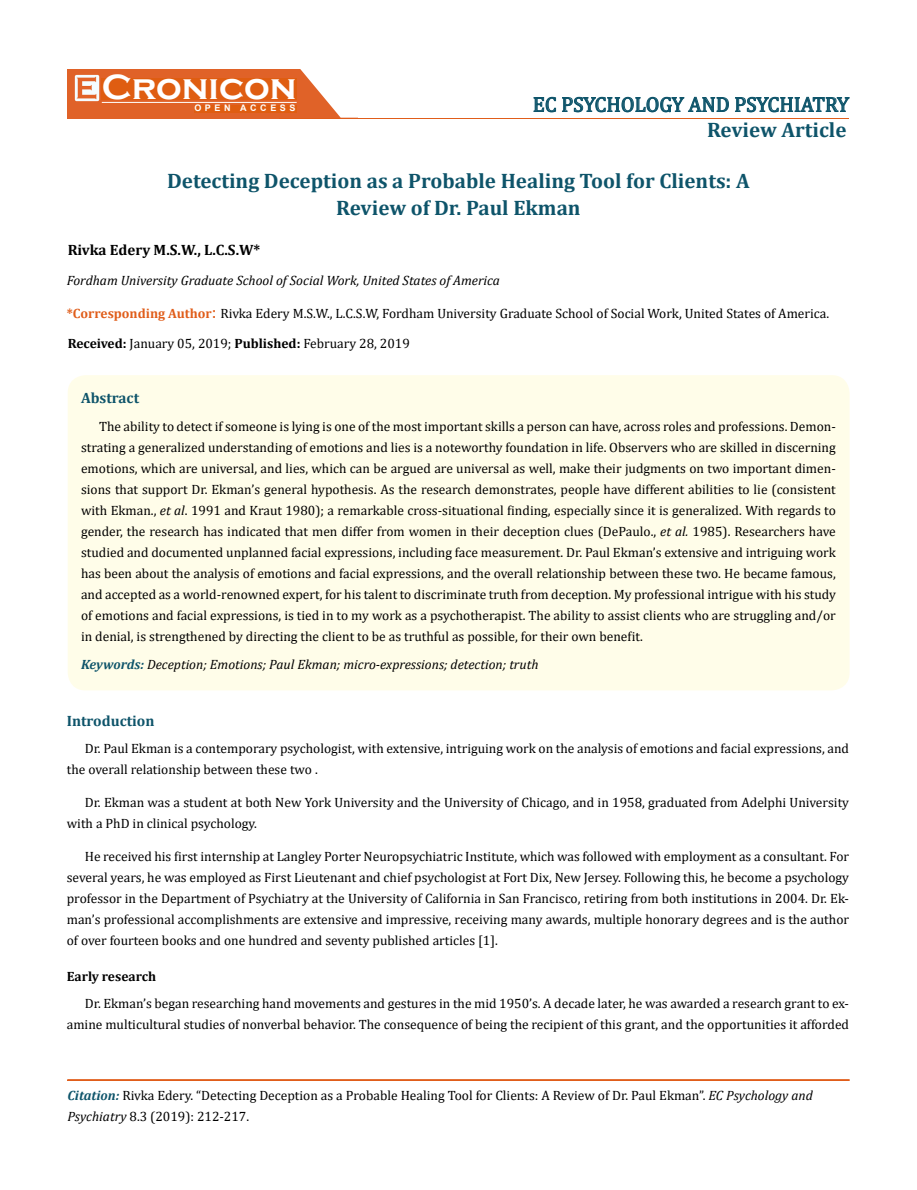
<style>
.page{position:relative;width:917px;height:1190px;background:#fff}
.page>*{position:absolute;margin:0;border:0;box-sizing:border-box;transform-origin:0 0}
.t1{font:700 36px "Copperplate Gothic";color:#fff}
.t2{font:700 21px/27px "Cambria";color:#0e546a;text-align:center}
.t3{font:21px "Cambria";color:#0e546a}
.t4{font:700 15px "Cambria";color:#000}
.t5{font:700 15px "Cambria";color:#0e546a}
.t6{font:13.5px/21px "Cambria";color:#000}
.t7{font:italic 13.5px "Cambria";color:#000}
.t8{font:700 13.5px "Cambria";color:#000}
.t9{font:700 9px "Arial";letter-spacing:.4em;color:#fff}
.s1{font-weight:700;color:#e05d1a}
.s2{font-size:18px;color:#e05d1a}
.s3{font-weight:700}
.s4{font-style:italic}
.s5{font-weight:700;color:#0e546a}
.s6{font-weight:700;font-style:italic;color:#0e546a}
</style>
<div class="page">
<div style="left:67px;top:70px;width:290px;height:49px;background:#e06228"></div>
<svg style="left:300px;top:69px;width:58px;height:49px"></svg>
<img style="left:75px;top:75px;width:24px;height:26px">
<div style="left:102px;top:79px;width:195px;height:21px;background:#df5d11"></div>
<div style="left:194px;top:105px;width:103px;height:7px;background:#df5d11"></div>
<svg style="left:533px;top:97px;width:23px;height:15px"></svg>
<svg style="left:562px;top:97px;width:287px;height:15px"></svg>
<hr style="left:102px;top:102px;width:194px;height:1px;background:#fff">
<hr style="left:279px;top:118px;width:569px;height:1px;background:#e05d1a">
<hr style="left:67px;top:1080px;width:782px;height:1px;background:#e05d1a">
<div style="left:67px;top:1079px;width:782px;height:1px;border:1px solid #e05d1a"></div>
<div style="left:68px;top:375px;width:781px;height:315px;background:#fffde9;border-radius:18px"></div>
<h1 class="t1" style="left:102px;top:68px;width:196px">Cronicon</h1>
<p class="t9" style="left:194px;top:102px;width:103px">OPEN ACCESS</p>
<h2 class="t3" style="left:532px;top:92px;width:318px">EC PSYCHOLOGY AND PSYCHIATRY</h2>
<h2 class="t2" style="left:707px;top:116px;width:141px">Review Article</h2>
<h2 class="t2" style="left:167px;top:166px;width:584px">Detecting Deception as a Probable Healing Tool for Clients: A<br>Review of Dr. Paul Ekman</h2>
<p class="t4" style="left:68px;top:239px;width:194px">Rivka Edery M.S.W., L.C.S.W*</p>
<p class="t7" style="left:67px;top:271px;width:435px">Fordham University Graduate School of Social Work, United States of America</p>
<p class="t6" style="left:67px;top:299px;width:764px;line-height:29.5px"><span class="s1">*Corresponding Author</span><span class="s2">:</span> Rivka Edery M.S.W., L.C.S.W, Fordham University Graduate School of Social Work, United States of America.<br><span class="s3">Received:</span> January 05, 2019; <span class="s3">Published:</span> February 28, 2019</p>
<p class="t5" style="left:81px;top:387px;width:60px">Abstract</p>
<p class="t6" style="left:81px;top:415px;width:756px;text-align:justify;text-indent:18px">The ability to detect if someone is lying is one of the most important skills a person can have, across roles and professions. Demon&shy;strating a generalized understanding of emotions and lies is a noteworthy foundation in life. Observers who are skilled in discerning emotions, which are universal, and lies, which can be argued are universal as well, make their judgments on two important dimen&shy;sions that support Dr. Ekman’s general hypothesis. As the research demonstrates, people have different abilities to lie (consistent with Ekman., <span class="s4">et al</span>. 1991 and Kraut 1980); a remarkable cross-situational finding, especially since it is generalized. With regards to gender, the research has indicated that men differ from women in their deception clues (DePaulo., <span class="s4">et al.</span> 1985). Researchers have studied and documented unplanned facial expressions, including face measurement. Dr. Paul Ekman’s extensive and intriguing work has been about the analysis of emotions and facial expressions, and the overall relationship between these two. He became famous, and accepted as a world-renowned expert, for his talent to discriminate truth from deception. My professional intrigue with his study of emotions and facial expressions, is tied in to my work as a psychotherapist. The ability to assist clients who are struggling and/or in denial, is strengthened by directing the client to be as truthful as possible, for their own benefit.</p>
<p class="t7" style="left:81px;top:654px;width:459px"><span class="s5">Keywords:</span> Deception; Emotions; Paul Ekman; micro-expressions; detection; truth</p>
<p class="t5" style="left:67px;top:710px;width:89px">Introduction</p>
<p class="t6" style="left:67px;top:738px;width:783px;text-indent:18px">Dr. Paul Ekman is a contemporary psychologist, with extensive, intriguing work on the analysis of emotions and facial expressions, and the overall relationship between these two .</p>
<p class="t6" style="left:67px;top:792px;width:783px;text-indent:18px">Dr. Ekman was a student at both New York University and the University of Chicago, and in 1958, graduated from Adelphi University with a PhD in clinical psychology.</p>
<p class="t6" style="left:67px;top:846px;width:783px;text-align:justify;text-indent:18px">He received his first internship at Langley Porter Neuropsychiatric Institute, which was followed with employment as a consultant. For several years, he was employed as First Lieutenant and chief psychologist at Fort Dix, New Jersey. Following this, he become a psychology professor in the Department of Psychiatry at the University of California in San Francisco, retiring from both institutions in 2004. Dr. Ek&shy;man’s professional accomplishments are extensive and impressive, receiving many awards, multiple honorary degrees and is the author of over fourteen books and one hundred and seventy published articles [1].</p>
<p class="t8" style="left:67px;top:967px;width:91px">Early research</p>
<p class="t6" style="left:67px;top:993px;width:783px;text-align:right">Dr. Ekman’s began researching hand movements and gestures in the mid 1950’s. A decade later, he was awarded a research grant to ex&shy;amine multicultural studies of nonverbal behavior. The consequence of being the recipient of this grant, and the opportunities it afforded</p>
<p class="t6" style="left:67px;top:1084px;width:746px"><span class="s6">Citation:</span> Rivka Edery. “Detecting Deception as a Probable Healing Tool for Clients: A Review of Dr. Paul Ekman”. <span class="s4">EC Psychology and<br>Psychiatry</span> 8.3 (2019): 212-217.</p>
</div>
